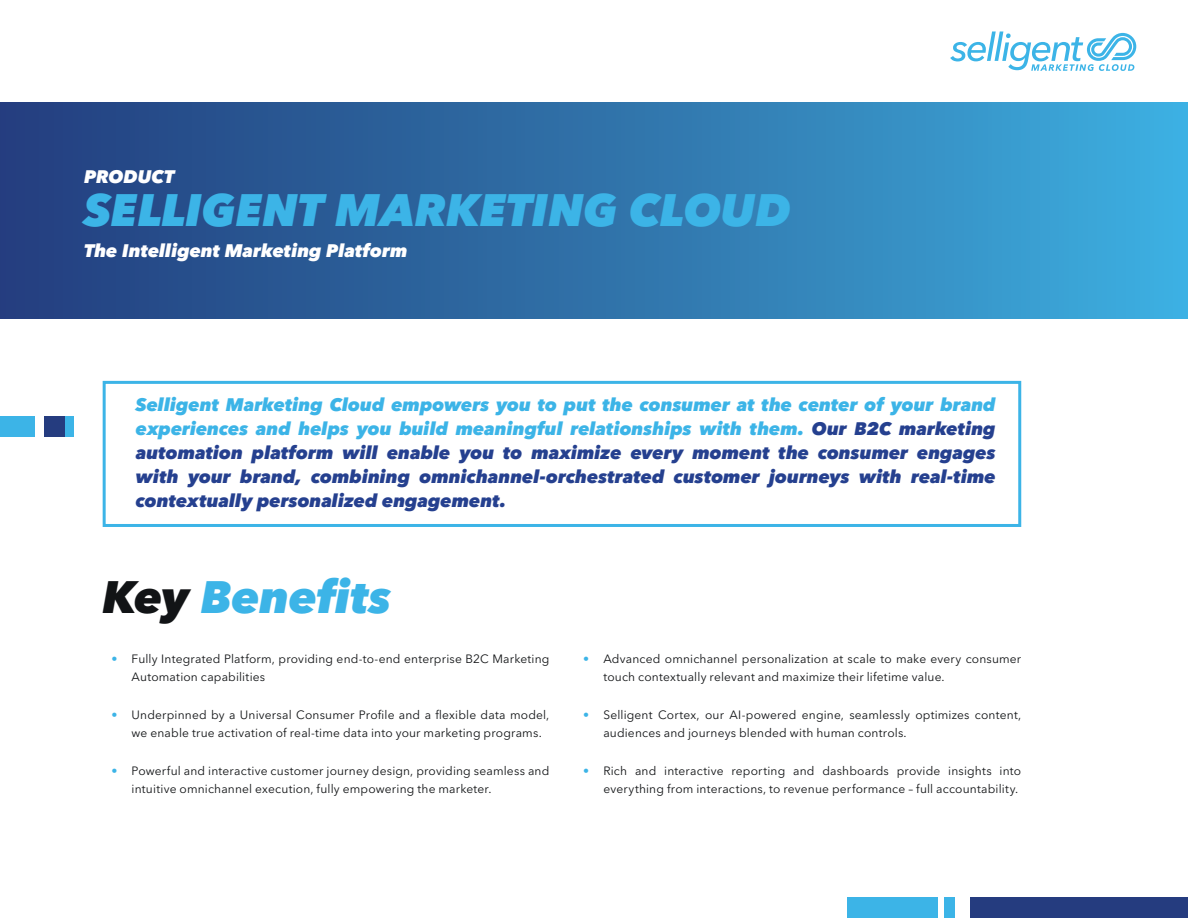
<style>
.page{position:relative;width:1188px;height:918px;background:#fff}
.page>*{position:absolute;margin:0;border:0;box-sizing:border-box;transform-origin:0 0}
.t1{font:italic 800 45px "Avenir Next LT Pro";letter-spacing:-.005em;color:#3cb4e7}
.Paragraph_2{font:italic 800 18px/24px "Avenir Next LT Pro";color:#25408f;text-align:justify}
.Paragraph_2-2{font:italic 800 18px "Avenir Next LT Pro";color:#fff}
.t2{font:12px/18px "Avenir Next LT Pro";letter-spacing:.015em;color:#121416}
.s1{color:#3cb4e7}
.s2{color:#121416}
</style>
<div class="page">
<svg style="left:950px;top:31px;width:186px;height:40px"></svg>
<div style="left:0;top:103px;width:1188px;height:216px;background:linear-gradient(to right,#233b7a,#3dacdd)"></div>
<div style="left:103px;top:381px;width:918px;height:146px;background:#fff;border:3px solid #3cb4e7"></div>
<div style="left:970px;top:897px;width:218px;height:21px;background:#253c7f"></div>
<div style="left:944px;top:897px;width:11px;height:21px;background:#3cb4e7"></div>
<div style="left:847px;top:897px;width:91px;height:21px;background:#3cb4e7"></div>
<div style="left:65px;top:416px;width:9px;height:20px;background:#3cb4e7"></div>
<div style="left:44px;top:416px;width:21px;height:20px;background:#253c7f"></div>
<div style="left:0;top:416px;width:34px;height:20px;background:#3cb4e7"></div>
<p class="Paragraph_2-2" style="left:84px;top:165px;width:92px">PRODUCT</p>
<p class="t1" style="left:84px;top:182px;width:708px">SELLIGENT MARKETING CLOUD</p>
<p class="Paragraph_2-2" style="left:84px;top:239px;width:325px">The Intelligent Marketing Platform</p>
<p class="Paragraph_2" style="left:136px;top:393px;width:861px"><span class="s1">Selligent Marketing Cloud empowers you to put the consumer at the center of your brand experiences and helps you build meaningful relationships with them.</span> Our B2C marketing automation platform will enable you to maximize every moment the consumer engages with your brand, combining omnichannel-orchestrated customer journeys with real-time contextually personalized engagement.</p>
<p class="t1" style="left:103px;top:569px;width:290px"><span class="s2">Key</span> Benefits</p>
<p class="t2" style="left:132px;top:649px;width:419px;text-indent:-20px"><span class="s1">•</span> Fully Integrated Platform, providing end-to-end enterprise B2C Marketing<br>Automation capabilities</p>
<p class="t2" style="left:132px;top:706px;width:419px;text-indent:-20px"><span class="s1">•</span> Underpinned by a Universal Consumer Profile and a flexible data model, we enable true activation of real-time data into your marketing programs.</p>
<p class="t2" style="left:132px;top:762px;width:419px;text-indent:-20px"><span class="s1">•</span> Powerful and interactive customer journey design, providing seamless and intuitive omnichannel execution, fully empowering the marketer.</p>
<p class="t2" style="left:603px;top:649px;width:419px;text-indent:-20px"><span class="s1">•</span> Advanced omnichannel personalization at scale to make every consumer touch contextually relevant and maximize their lifetime value.</p>
<p class="t2" style="left:603px;top:706px;width:419px;text-indent:-20px"><span class="s1">•</span> Selligent Cortex, our AI-powered engine, seamlessly optimizes content, audiences and journeys blended with human controls.</p>
<p class="t2" style="left:583px;top:762px;width:440px;text-align:right"><span class="s1">•</span> Rich and interactive reporting and dashboards provide insights into everything from interactions, to revenue performance – full accountability.</p>
</div>
